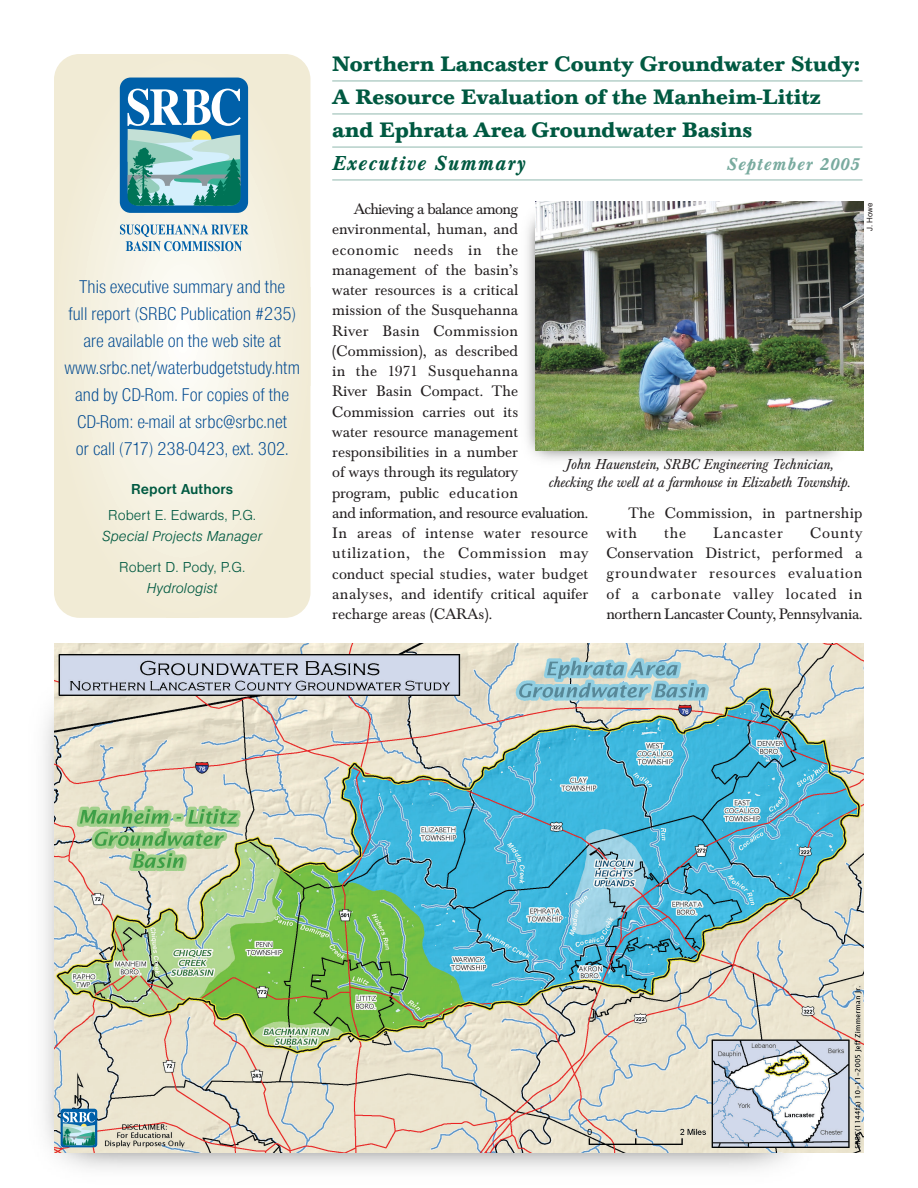
<style>
.page{position:relative;width:918px;height:1188px;background:#fff}
.page>*{position:absolute;margin:0;border:0;box-sizing:border-box;transform-origin:0 0}
.t1{font:700 21.75px/33px "Baskerville T";color:#005941}
.t2{font:italic 500 21px "Baskerville T";letter-spacing:.07em;color:#005941}
.t3{font:19.2px/27px "Nimbus San D Ligh Cond";color:#004990;text-align:center}
.t4{font:italic 500 18px "Baskerville T";letter-spacing:.07em;color:#79ab9f}
.t5{font:15.75px/20.2px "Baskerville T";color:#231f20}
.t6{font:15.75px "Baskerville T";letter-spacing:.05em;color:#231f20}
.t7{font:italic 15px/18px "Baskerville T";letter-spacing:-.005em;color:#231f20;text-align:center}
.t8{font:15px "Nimbus San D Ligh";color:#005941}
.t9{font:15px "Nimbus San D Ligh Ital";color:#005941}
.t10{font:700 15px "Nimbus San D";color:#005941}
.t11{font:7.8px "Helvetica";color:#231f20}
</style>
<div class="page">
<svg style="left:54px;top:54px;width:256px;height:564px;background:#f3efde"></svg>
<img style="left:54px;top:643px;width:810px;height:510px">
<svg style="left:120px;top:224px;width:129px;height:27px;background:#b6cdd8"></svg>
<div style="left:120px;top:78px;width:128px;height:135px;background:#0060a9;border-radius:11px"></div>
<svg style="left:127px;top:89px;width:114px;height:117px"></svg>
<hr style="left:332px;top:80px;width:530px;height:2px;background:#b5d0c9">
<hr style="left:332px;top:113px;width:530px;height:2px;background:#b5d0c9">
<hr style="left:332px;top:146px;width:530px;height:2px;background:#b5d0c9">
<hr style="left:332px;top:179px;width:530px;height:2px;background:#b5d0c9">
<img style="left:527px;top:201px;width:337px;height:259px">
<img style="left:536px;top:202px;width:328px;height:249px">
<svg style="left:61px;top:1109px;width:36px;height:38px"></svg>
<svg style="left:63px;top:1112px;width:32px;height:33px"></svg>
<p class="t3" style="left:64px;top:275px;width:237px">This executive summary and the<br>full report (SRBC Publication #235) are available on the web site at www.srbc.net/waterbudgetstudy.htm and by CD-Rom. For copies of the CD-Rom: e-mail at srbc@srbc.net<br>or call (717) 238-0423, ext. 302.</p>
<p class="t10" style="left:131px;top:484px;width:103px">Report Authors</p>
<p class="t8" style="left:108px;top:510px;width:149px">Robert E. Edwards, P.G.</p>
<p class="t9" style="left:102px;top:531px;width:162px">Special Projects Manager</p>
<p class="t8" style="left:119px;top:562px;width:128px">Robert D. Pody, P.G.</p>
<p class="t9" style="left:147px;top:583px;width:72px">Hydrologist</p>
<h1 class="t1" style="left:332px;top:49px;width:530px">Northern Lancaster County Groundwater Study:<br>A Resource Evaluation of the Manheim-Lititz and Ephrata Area Groundwater Basins</h1>
<h2 class="t2" style="left:332px;top:155px;width:195px">Executive Summary</h2>
<p class="t4" style="left:727px;top:157px;width:134px">September 2005</p>
<p class="t5" style="left:332px;top:200px;width:258px;text-indent:22px">Achieving a balance among environmental, human, and economic needs in the management of the basin’s<br>water resources is a critical<br>mission of the Susquehanna<br>River Basin Commission (Commission), as described<br>in the 1971 Susquehanna<br>River Basin Compact. The<br>Commission carries out its<br>water resource management responsibilities in a number<br>of ways through its regulatory<br>program, public education<br>and information, and resource evaluation.<br>In areas of intense water resource utilization, the Commission may conduct special studies, water budget analyses, and identify critical aquifer recharge areas (CARAs).</p>
<p class="t11" style="left:867px;top:231px;width:30px;rotate:-90deg">J. Howe</p>
<p class="t7" style="left:549px;top:457px;width:303px">John Hauenstein, SRBC Engineering Technician, checking the well at a farmhouse in Elizabeth Township.</p>
<p class="t5" style="left:606px;top:504px;width:258px;text-indent:22px">The Commission, in partnership with</p>
<p class="t5" style="left:664px;top:524px;width:24px">the</p>
<p class="t6" style="left:713px;top:527px;width:71px">Lancaster</p>
<p class="t5" style="left:606px;top:524px;width:258px;text-align:justify;text-indent:204px">County Conservation District, performed a groundwater resources evaluation of a carbonate valley located in northern Lancaster County, Pennsylvania.</p>
</div>
